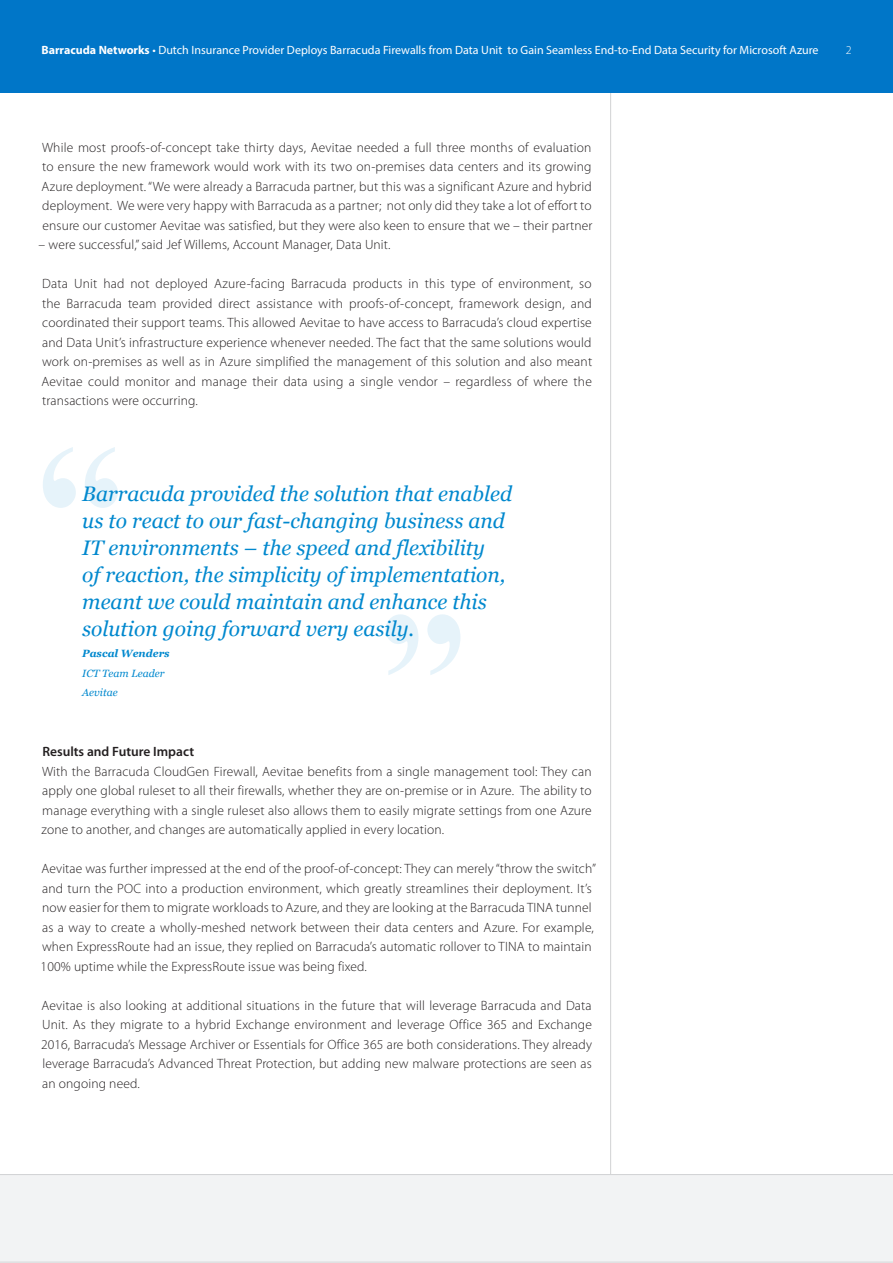
<style>
.page{position:relative;width:893px;height:1263px;background:#fff}
.page>*{position:absolute;margin:0;border:0;box-sizing:border-box;transform-origin:0 0}
.quote{font:italic 21px/27px "Georgia";color:#0088ce}
.body_text{font:300 13.5px/19.5px "Myriad Pro";letter-spacing:.01em;color:#231f20;text-align:justify}
.body_text-2{font:600 13.5px "Myriad Pro";color:#231f20}
.t1{font:12px "Myriad Pro";color:#fff}
.t2{font:300 12px "Myriad Pro";color:#fff}
.quote-2{font:italic 700 10.5px "Georgia";color:#0088ce}
.quote-source_positio{font:italic 10.5px "Georgia";color:#0088ce}
.quote-source_company{font:italic 10.5px "Georgia";color:#0088ce}
.s1{font-weight:700}
</style>
<div class="page">
<hr style="left:610px;top:12px;width:1px;height:1194px;background:#d1d2d4">
<div style="left:0;top:0;width:893px;height:92px;background:#0076c8"></div>
<div style="left:0;top:1174px;width:893px;height:88px;background:#f2f3f4"></div>
<svg style="left:385px;top:614px;width:75px;height:61px"></svg>
<svg style="left:43px;top:447px;width:75px;height:61px"></svg>
<p class="t1" style="left:41px;top:43px;width:779px"><span class="s1">Barracuda Networks</span> • Dutch Insurance Provider Deploys Barracuda Firewalls from Data Unit to Gain Seamless End-to-End Data Security for Microsoft Azure</p>
<p class="t2" style="left:846px;top:43px;width:7px">2</p>
<p class="body_text" style="left:41px;top:137px;width:552px">While most proofs-of-concept take thirty days, Aevitae needed a full three months of evaluation to ensure the new framework would work with its two on-premises data centers and its growing Azure deployment. “We were already a Barracuda partner, but this was a significant Azure and hybrid deployment. We were very happy with Barracuda as a partner; not only did they take a lot of effort to ensure our customer Aevitae was satisfied, but they were also keen to ensure that we – their partner</p>
<p class="body_text" style="left:39px;top:235px;width:353px">– were successful,” said Jef Willems, Account Manager, Data Unit.</p>
<p class="body_text" style="left:41px;top:274px;width:552px">Data Unit had not deployed Azure-facing Barracuda products in this type of environment, so the Barracuda team provided direct assistance with proofs-of-concept, framework design, and coordinated their support teams. This allowed Aevitae to have access to Barracuda’s cloud expertise and Data Unit’s infrastructure experience whenever needed. The fact that the same solutions would work on-premises as well as in Azure simplified the management of this solution and also meant Aevitae could monitor and manage their data using a single vendor – regardless of where the transactions were occurring.</p>
<p class="quote" style="left:82px;top:479px;width:431px">Barracuda provided the solution that enabled us to react to our fast-changing business and IT environments – the speed and flexibility<br>of reaction, the simplicity of implementation, meant we could maintain and enhance this solution going forward very easily.</p>
<p class="quote-2" style="left:82px;top:645px;width:89px">Pascal Wenders</p>
<p class="quote-source_positio" style="left:82px;top:665px;width:84px">ICT Team Leader</p>
<p class="quote-source_company" style="left:82px;top:685px;width:37px">Aevitae</p>
<p class="body_text-2" style="left:42px;top:743px;width:153px">Results and Future Impact</p>
<p class="body_text" style="left:42px;top:761px;width:552px">With the Barracuda CloudGen Firewall, Aevitae benefits from a single management tool: They can apply one global ruleset to all their firewalls, whether they are on-premise or in Azure. The ability to manage everything with a single ruleset also allows them to easily migrate settings from one Azure zone to another, and changes are automatically applied in every location.</p>
<p class="body_text" style="left:41px;top:859px;width:557px;text-align:left">Aevitae was further impressed at the end of the proof-of-concept: They can merely “throw the switch” and turn the POC into a production environment, which greatly streamlines their deployment. It’s now easier for them to migrate workloads to Azure, and they are looking at the Barracuda TINA tunnel as a way to create a wholly-meshed network between their data centers and Azure. For example, when ExpressRoute had an issue, they replied on Barracuda’s automatic rollover to TINA to maintain 100% uptime while the ExpressRoute issue was being fixed.</p>
<p class="body_text" style="left:41px;top:995px;width:552px">Aevitae is also looking at additional situations in the future that will leverage Barracuda and Data Unit. As they migrate to a hybrid Exchange environment and leverage Office 365 and Exchange 2016, Barracuda’s Message Archiver or Essentials for Office 365 are both considerations. They already leverage Barracuda’s Advanced Threat Protection, but adding new malware protections are seen as an ongoing need.</p>
</div>
